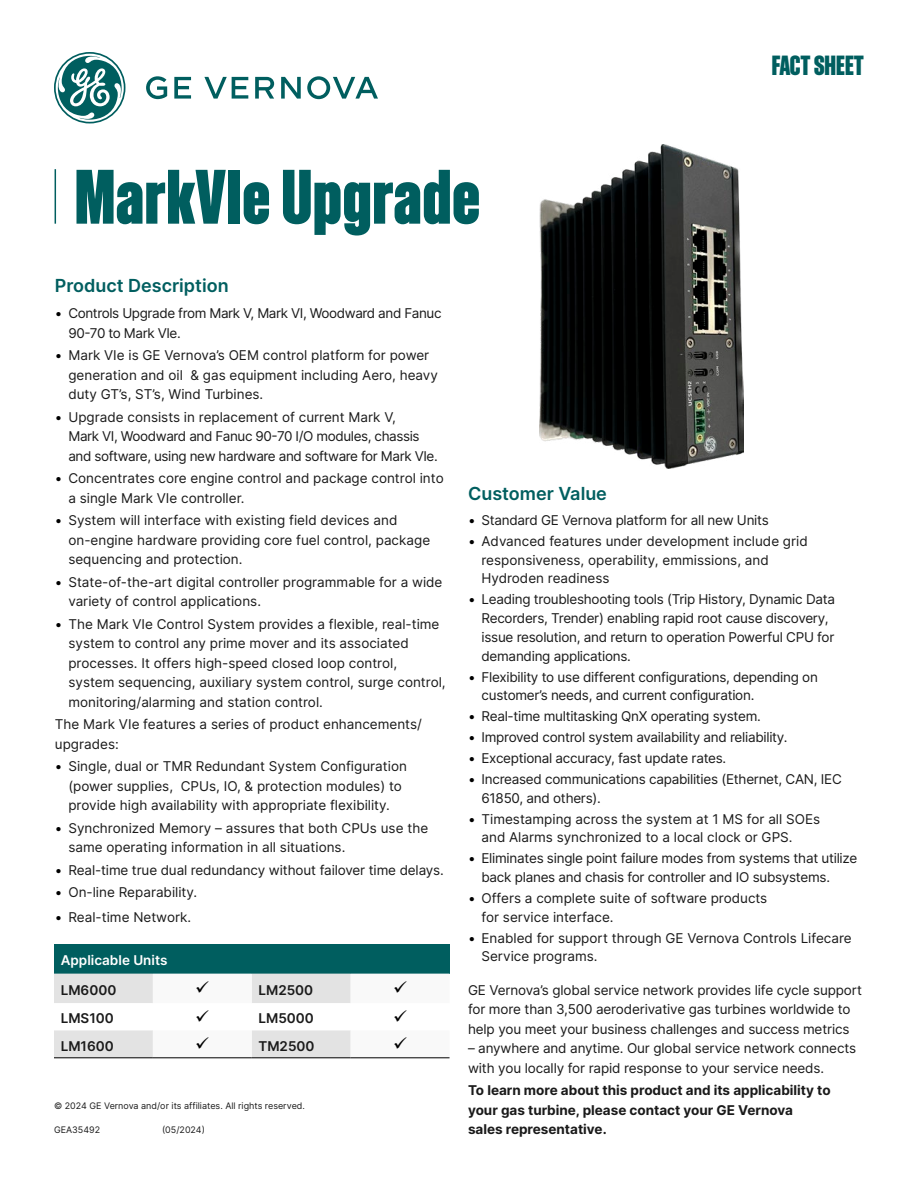
<style>
.page{position:relative;width:918px;height:1188px;background:#fff}
.page>*{position:absolute;margin:0;border:0;box-sizing:border-box;transform-origin:0 0}
.Headline_50_45{font:800 75px "Sons Condensed";letter-spacing:.01em;color:#005e5f}
.t1{font:800 27px "Sons Condensed";color:#005e5f}
.Subheadline_Inter_12{font:600 18px "Inter";color:#005e5f}
.Body_Copy_9_13{font:13.5px/19.5px "Inter";letter-spacing:-.01em;color:#1a1a1a}
.Body_Copy_9_13-2{font:13.5px/19.5px "Inter";letter-spacing:-.03em;color:#1a1a1a}
.Body_Copy_9_13-3{font:700 13.5px/19.5px "Inter";color:#1a1a1a}
.Table_Body_9_13{font:600 13.5px "Inter";color:#1a1a1a}
.Table_Header_12_15{font:600 13.5px "Inter";color:#fff}
.Copyright_Line___Part_Numbers_6_8{font:9px "Inter";color:#1a1a1a}
.s1{color:#000}
</style>
<div class="page">
<hr style="left:55px;top:169px;width:1px;height:55px;background:#005e5f">
<svg style="left:54px;top:52px;width:324px;height:71px"></svg>
<div style="left:54px;top:944px;width:396px;height:30px;background:#005e5f"></div>
<img style="left:539px;top:145px;width:205px;height:324px">
<svg style="left:54px;top:974px;width:396px;height:84px"></svg>
<p class="Headline_50_45" style="left:75px;top:156px;width:407px">MarkVIe Upgrade</p>
<p class="t1" style="left:772px;top:51px;width:94px">FACT SHEET</p>
<p class="Subheadline_Inter_12" style="left:55px;top:272px;width:175px">Product Description</p>
<p class="Body_Copy_9_13-2" style="left:68px;top:303px;width:375px;text-indent:-14px"><span class="s1">•</span> Controls Upgrade from Mark V, Mark VI, Woodward and Fanuc<br>90-70 to Mark VIe.</p>
<p class="Body_Copy_9_13" style="left:68px;top:345px;width:371px;text-indent:-14px"><span class="s1">•</span> Mark VIe is GE Vernova’s OEM control platform for power generation and oil &amp; gas equipment including Aero, heavy duty GT’s, ST’s, Wind Turbines.</p>
<p class="Body_Copy_9_13-2" style="left:68px;top:407px;width:371px;text-indent:-14px"><span class="s1">•</span> Upgrade consists in replacement of current Mark V,<br>Mark VI, Woodward and Fanuc 90-70 I/O modules, chassis and software, using new hardware and software for Mark VIe.</p>
<p class="Body_Copy_9_13" style="left:68px;top:468px;width:377px;text-indent:-14px"><span class="s1">•</span> Concentrates core engine control and package control into a single Mark VIe controller.</p>
<p class="Body_Copy_9_13" style="left:68px;top:510px;width:363px;text-indent:-14px"><span class="s1">•</span> System will interface with existing field devices and on-engine hardware providing core fuel control, package sequencing and protection.</p>
<p class="Body_Copy_9_13" style="left:68px;top:572px;width:376px;text-indent:-14px"><span class="s1">•</span> State-of-the-art digital controller programmable for a wide variety of control applications.</p>
<p class="Body_Copy_9_13" style="left:68px;top:614px;width:379px;text-indent:-14px"><span class="s1">•</span> The Mark VIe Control System provides a flexible, real-time system to control any prime mover and its associated processes. It offers high-speed closed loop control, system sequencing, auxiliary system control, surge control, monitoring/alarming and station control.</p>
<p class="Body_Copy_9_13" style="left:55px;top:714px;width:369px">The Mark VIe features a series of product enhancements/ upgrades:</p>
<p class="Body_Copy_9_13" style="left:68px;top:756px;width:340px;text-indent:-14px"><span class="s1">•</span> Single, dual or TMR Redundant System Configuration (power supplies, CPUs, IO, &amp; protection modules) to provide high availability with appropriate flexibility.</p>
<p class="Body_Copy_9_13" style="left:68px;top:818px;width:361px;text-indent:-14px"><span class="s1">•</span> Synchronized Memory – assures that both CPUs use the same operating information in all situations.</p>
<p class="Body_Copy_9_13" style="left:55px;top:860px;width:391px"><span class="s1">•</span> Real-time true dual redundancy without failover time delays.</p>
<p class="Body_Copy_9_13" style="left:55px;top:882px;width:144px"><span class="s1">•</span> On-line Reparability.</p>
<p class="Body_Copy_9_13" style="left:55px;top:907px;width:138px"><span class="s1">•</span> Real-time Network.</p>
<p class="Table_Header_12_15" style="left:61px;top:951px;width:108px">Applicable Units</p>
<p class="Table_Body_9_13" style="left:61px;top:980px;width:57px">LM6000</p>
<p class="Table_Body_9_13" style="left:259px;top:980px;width:56px">LM2500</p>
<p class="Table_Body_9_13" style="left:61px;top:1009px;width:55px">LMS100</p>
<p class="Table_Body_9_13" style="left:259px;top:1009px;width:57px">LM5000</p>
<p class="Table_Body_9_13" style="left:61px;top:1036px;width:55px">LM1600</p>
<p class="Table_Body_9_13" style="left:259px;top:1036px;width:58px">TM2500</p>
<p class="Copyright_Line___Part_Numbers_6_8" style="left:54px;top:1100px;width:252px">© 2024 GE Vernova and/or its affiliates. All rights reserved.</p>
<p class="Copyright_Line___Part_Numbers_6_8" style="left:54px;top:1124px;width:48px">GEA35492</p>
<p class="Copyright_Line___Part_Numbers_6_8" style="left:162px;top:1124px;width:44px">(05/2024)</p>
<p class="Subheadline_Inter_12" style="left:468px;top:480px;width:140px">Customer Value</p>
<p class="Body_Copy_9_13" style="left:468px;top:510px;width:302px"><span class="s1">•</span> Standard GE Vernova platform for all new Units</p>
<p class="Body_Copy_9_13" style="left:482px;top:531px;width:328px;line-height:18.8px;text-indent:-14px"><span class="s1">•</span> Advanced features under development include grid responsiveness, operability, emmissions, and<br>Hydroden readiness</p>
<p class="Body_Copy_9_13" style="left:482px;top:590px;width:355px;line-height:18.8px;text-indent:-14px"><span class="s1">•</span> Leading troubleshooting tools (Trip History, Dynamic Data Recorders, Trender) enabling rapid root cause discovery, issue resolution, and return to operation Powerful CPU for demanding applications.</p>
<p class="Body_Copy_9_13" style="left:482px;top:667px;width:338px;line-height:18.8px;text-indent:-14px"><span class="s1">•</span> Flexibility to use different configurations, depending on customer’s needs, and current configuration.</p>
<p class="Body_Copy_9_13" style="left:468px;top:706px;width:294px"><span class="s1">•</span> Real-time multitasking QnX operating system.</p>
<p class="Body_Copy_9_13" style="left:468px;top:727px;width:321px"><span class="s1">•</span> Improved control system availability and reliability.</p>
<p class="Body_Copy_9_13" style="left:468px;top:748px;width:260px"><span class="s1">•</span> Exceptional accuracy, fast update rates.</p>
<p class="Body_Copy_9_13" style="left:482px;top:769px;width:362px;line-height:18.8px;text-indent:-14px"><span class="s1">•</span> Increased communications capabilities (Ethernet, CAN, IEC<br>61850, and others).</p>
<p class="Body_Copy_9_13" style="left:482px;top:809px;width:340px;line-height:18.8px;text-indent:-14px"><span class="s1">•</span> Timestamping across the system at 1 MS for all SOEs and Alarms synchronized to a local clock or GPS.</p>
<p class="Body_Copy_9_13" style="left:482px;top:849px;width:377px;line-height:18.8px;text-indent:-14px"><span class="s1">•</span> Eliminates single point failure modes from systems that utilize back planes and chasis for controller and IO subsystems.</p>
<p class="Body_Copy_9_13" style="left:482px;top:888px;width:287px;line-height:18.8px;text-indent:-14px"><span class="s1">•</span> Offers a complete suite of software products for service interface.</p>
<p class="Body_Copy_9_13" style="left:482px;top:928px;width:372px;line-height:18.8px;text-indent:-14px"><span class="s1">•</span> Enabled for support through GE Vernova Controls Lifecare<br>Service programs.</p>
<p class="Body_Copy_9_13" style="left:468px;top:980px;width:396px">GE Vernova’s global service network provides life cycle support for more than 3,500 aeroderivative gas turbines worldwide to help you meet your business challenges and success metrics</p>
<p class="Body_Copy_9_13" style="left:468px;top:1038px;width:390px">– anywhere and anytime. Our global service network connects with you locally for rapid response to your service needs.</p>
<p class="Body_Copy_9_13-3" style="left:468px;top:1080px;width:364px">To learn more about this product and its applicability to your gas turbine, please contact your GE Vernova sales representative.</p>
</div>
